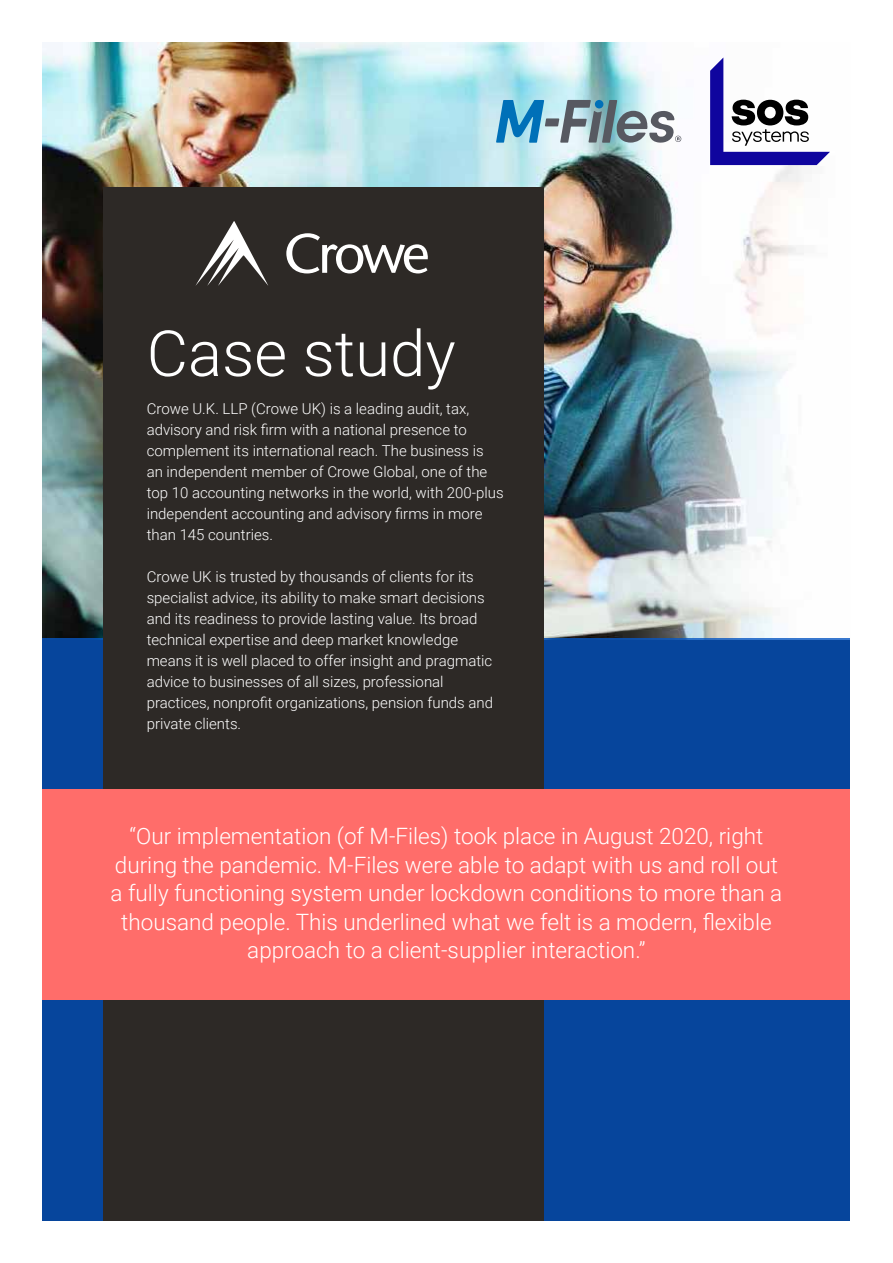
<style>
.page{position:relative;width:893px;height:1263px;background:#fff}
.page>*{position:absolute;margin:0;border:0;box-sizing:border-box;transform-origin:0 0}
.t1{font:300 63.6px "Roboto";color:#fff}
.t2{font:300 22.5px/28.5px "Roboto";color:#fff;text-align:center}
.t3{font:300 15px/21px "Roboto";color:#fff}
</style>
<div class="page">
<img style="left:43px;top:43px;width:774px;height:595px">
<div style="left:43px;top:638px;width:807px;height:582px;background:#06459c"></div>
<div style="left:103px;top:187px;width:441px;height:1033px;background:#2d2926"></div>
<div style="left:43px;top:789px;width:807px;height:210px;background:#ff6d6a"></div>
<svg style="left:710px;top:57px;width:120px;height:108px"></svg>
<svg style="left:286px;top:233px;width:142px;height:40px"></svg>
<svg style="left:195px;top:221px;width:73px;height:65px"></svg>
<svg style="left:496px;top:100px;width:185px;height:43px;background:#89acbc"></svg>
<h1 class="t1" style="left:147px;top:309px;width:310px">Case study</h1>
<p class="t3" style="left:147px;top:398px;width:358px">Crowe U.K. LLP (Crowe UK) is a leading audit, tax, advisory and risk firm with a national presence to complement its international reach. The business is an independent member of Crowe Global, one of the top 10 accounting networks in the world, with 200-plus independent accounting and advisory firms in more than 145 countries.</p>
<p class="t3" style="left:147px;top:566px;width:348px">Crowe UK is trusted by thousands of clients for its specialist advice, its ability to make smart decisions and its readiness to provide lasting value. Its broad technical expertise and deep market knowledge means it is well placed to offer insight and pragmatic advice to businesses of all sizes, professional practices, nonprofit organizations, pension funds and private clients.</p>
<p class="t2" style="left:111px;top:821px;width:673px">“Our implementation (of M-Files) took place in August 2020, right during the pandemic. M-Files were able to adapt with us and roll out a fully functioning system under lockdown conditions to more than a thousand people. This underlined what we felt is a modern, flexible approach to a client-supplier interaction.”</p>
</div>
